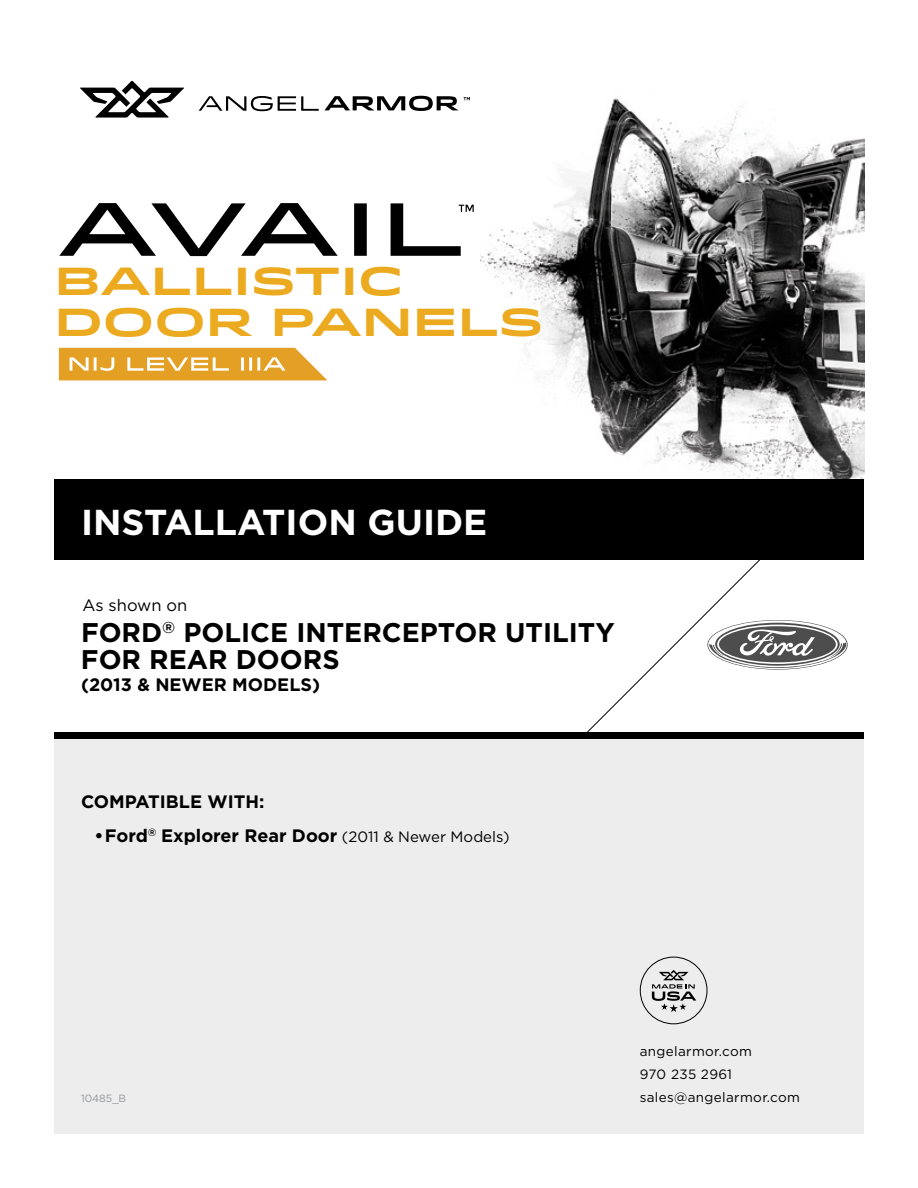
<style>
.page{position:relative;width:918px;height:1188px;background:#fff}
.page>*{position:absolute;margin:0;border:0;box-sizing:border-box;transform-origin:0 0}
.t1{font:700 39px/40.5px "Idlewild";color:#ecaa20}
.t2{font:700 36px "Gotham";color:#fff}
.t3{font:700 27px/27px "Gotham";color:#000}
.t4{font:700 18px "Gotham";color:#000}
.t5{font:16.5px "Gotham";color:#000}
.t6{font:13.5px/23px "Gotham";letter-spacing:.025em;color:#000}
.t7{font:10.5px "Gotham";color:#939598}
.s1{font-weight:400;font-size:15px}
</style>
<div class="page">
<img style="left:480px;top:98px;width:385px;height:381px">
<svg style="left:325px;top:96px;width:133px;height:15px"></svg>
<svg style="left:199px;top:96px;width:120px;height:15px"></svg>
<svg style="left:80px;top:81px;width:104px;height:37px"></svg>
<svg style="left:464px;top:97px;width:6px;height:3px"></svg>
<svg style="left:59px;top:203px;width:415px;height:53px"></svg>
<svg style="left:59px;top:348px;width:268px;height:32px"></svg>
<div style="left:54px;top:735px;width:810px;height:399px;background:#ededee"></div>
<div style="left:54px;top:479px;width:810px;height:81px;background:#000"></div>
<div style="left:54px;top:732px;width:810px;height:7px;background:#000"></div>
<div style="left:640px;top:957px;width:67px;height:67px;border:1px solid #000;border-radius:50%"></div>
<svg style="left:652px;top:970px;width:44px;height:42px"></svg>
<svg style="left:587px;top:560px;width:260px;height:172px"></svg>
<h1 class="t1" style="left:55px;top:259px;width:490px">BALLISTIC<br>DOOR PANELS</h1>
<h2 class="t2" style="left:81px;top:501px;width:408px">INSTALLATION GUIDE</h2>
<p class="t5" style="left:82px;top:596px;width:106px">As shown on</p>
<h3 class="t3" style="left:81px;top:619px;width:535px">FORD<sup>®</sup> POLICE INTERCEPTOR UTILITY<br>FOR REAR DOORS</h3>
<p class="t4" style="left:81px;top:674px;width:241px">(2013 &amp; NEWER MODELS)</p>
<p class="t4" style="left:81px;top:791px;width:185px">COMPATIBLE WITH:</p>
<p class="t4" style="left:94px;top:825px;width:417px">•Ford<sup>®</sup> Explorer Rear Door <span class="s1">(2011 &amp; Newer Models)</span></p>
<p class="t7" style="left:81px;top:1093px;width:47px">10485_B</p>
<p class="t6" style="left:640px;top:1040px;width:162px">angelarmor.com<br>970 235 2961 sales@angelarmor.com</p>
</div>
